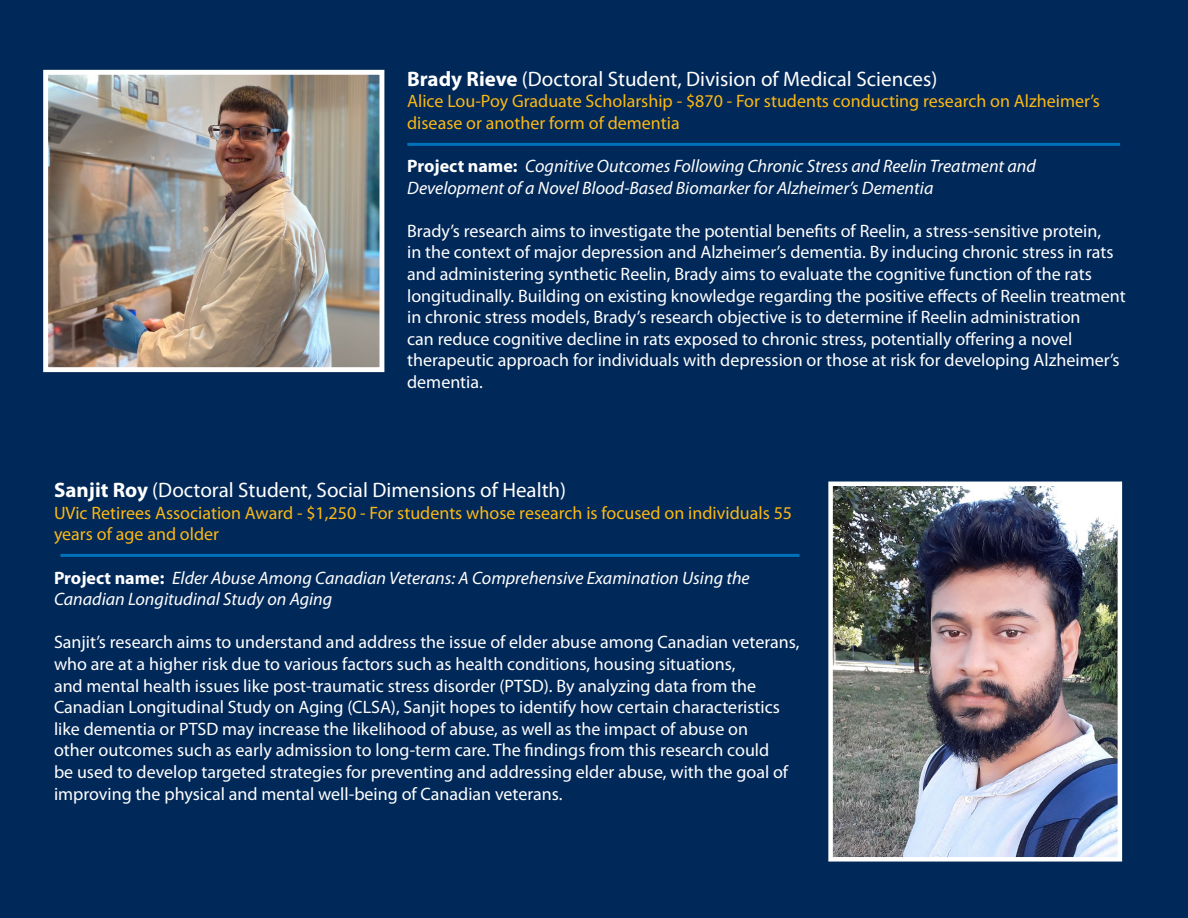
<style>
.page{position:relative;width:1188px;height:918px;background:#002858}
.page>*{position:absolute;margin:0;border:0;box-sizing:border-box;transform-origin:0 0}
.t1{font:21px "Myriad Pro";color:#fff}
.t2{font:18px/21.6px "Myriad Pro";color:#fff}
.t3{font:italic 18px/21.6px "Myriad Pro";color:#fff}
.t4{font:18px/21.6px "Myriad Pro";color:#fcb814}
.s1{font-weight:700}
.s2{font-weight:700;font-style:normal}
</style>
<div class="page">
<img style="left:49px;top:76px;width:329px;height:290px">
<div style="left:43px;top:70px;width:341px;height:302px;border:5px solid #fff"></div>
<hr style="left:407px;top:143px;width:713px;height:3px;background:#0072bc">
<img style="left:833px;top:487px;width:284px;height:370px">
<div style="left:828px;top:482px;width:294px;height:380px;border:4px solid #fff"></div>
<hr style="left:60px;top:554px;width:740px;height:3px;background:#0072bc">
<p class="t1" style="left:407px;top:66px;width:532px"><span class="s1">Brady Rieve</span> (Doctoral Student, Division of Medical Sciences)</p>
<p class="t4" style="left:407px;top:90px;width:694px">Alice Lou-Poy Graduate Scholarship - $870 - For students conducting research on Alzheimer’s disease or another form of dementia</p>
<p class="t3" style="left:407px;top:155px;width:630px"><span class="s2">Project name:</span> Cognitive Outcomes Following Chronic Stress and Reelin Treatment and<br>Development of a Novel Blood-Based Biomarker for Alzheimer’s Dementia</p>
<p class="t2" style="left:407px;top:220px;width:720px">Brady’s research aims to investigate the potential benefits of Reelin, a stress-sensitive protein,<br>in the context of major depression and Alzheimer’s dementia. By inducing chronic stress in rats and administering synthetic Reelin, Brady aims to evaluate the cognitive function of the rats longitudinally. Building on existing knowledge regarding the positive effects of Reelin treatment in chronic stress models, Brady’s research objective is to determine if Reelin administration<br>can reduce cognitive decline in rats exposed to chronic stress, potentially offering a novel therapeutic approach for individuals with depression or those at risk for developing Alzheimer’s dementia.</p>
<p class="t1" style="left:54px;top:477px;width:514px"><span class="s1">Sanjit Roy</span> (Doctoral Student, Social Dimensions of Health)</p>
<p class="t4" style="left:54px;top:502px;width:740px">UVic Retirees Association Award - $1,250 - For students whose research is focused on individuals 55 years of age and older</p>
<p class="t3" style="left:54px;top:567px;width:697px"><span class="s2">Project name:</span> Elder Abuse Among Canadian Veterans: A Comprehensive Examination Using the<br>Canadian Longitudinal Study on Aging</p>
<p class="t2" style="left:54px;top:631px;width:747px">Sanjit’s research aims to understand and address the issue of elder abuse among Canadian veterans, who are at a higher risk due to various factors such as health conditions, housing situations,<br>and mental health issues like post-traumatic stress disorder (PTSD). By analyzing data from the Canadian Longitudinal Study on Aging (CLSA), Sanjit hopes to identify how certain characteristics like dementia or PTSD may increase the likelihood of abuse, as well as the impact of abuse on<br>other outcomes such as early admission to long-term care. The findings from this research could<br>be used to develop targeted strategies for preventing and addressing elder abuse, with the goal of improving the physical and mental well-being of Canadian veterans.</p>
</div>
